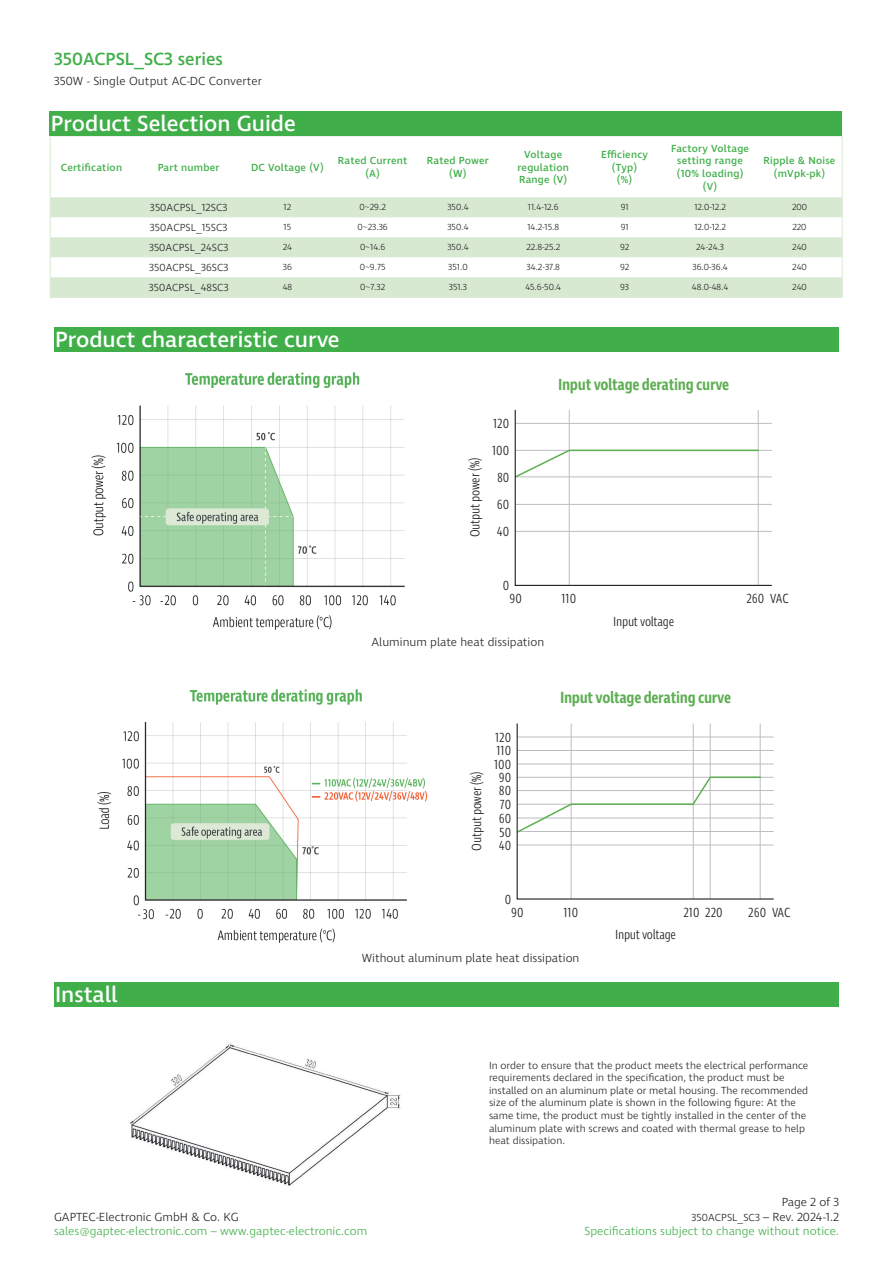
<style>
.page{position:relative;width:893px;height:1263px;background:#fff}
.page>*{position:absolute;margin:0;border:0;box-sizing:border-box;transform-origin:0 0}
.t1{font:500 22.5px "Ingra";color:#fff}
.t2{font:500 18px "Ingra";color:#40ae49}
.t3{font:600 16.5px "Ingra Cd";letter-spacing:-.02em;color:#5eae53}
.t4{font:300 13.5px "Ingra Cd";letter-spacing:-.02em;color:#231f20}
.t5{font:300 13.5px/27px "Ingra Cd";color:#231f20;text-align:center}
.t6{font:300 12px/14.4px "Ingra";color:#40ae49;text-align:right}
.t7{font:300 12px "Ingra";color:#231f20}
.t8{font:300 10.5px/12.6px "Ingra";color:#231f20}
.t9{font:500 10.5px/12.6px "Ingra";letter-spacing:.02em;color:#40ae49;text-align:center}
.t10{font:300 9px "Ingra";color:#231f20}
.s1{color:#231f20}
.s2{font-size:10.5px;color:#231f20}
</style>
<div class="page">
<svg style="left:51px;top:197px;width:791px;height:100px;fill:#d8e9d2"></svg>
<hr style="left:50px;top:136px;width:83px;height:1px;background:#d8e9d2">
<hr style="left:50px;top:136px;width:1px;height:61px;background:#d8e9d2">
<hr style="left:133px;top:136px;width:112px;height:1px;background:#d8e9d2">
<hr style="left:245px;top:136px;width:85px;height:1px;background:#d8e9d2">
<hr style="left:330px;top:136px;width:85px;height:1px;background:#d8e9d2">
<hr style="left:415px;top:136px;width:86px;height:1px;background:#d8e9d2">
<hr style="left:501px;top:136px;width:85px;height:1px;background:#d8e9d2">
<hr style="left:586px;top:136px;width:77px;height:1px;background:#d8e9d2">
<hr style="left:663px;top:136px;width:94px;height:1px;background:#d8e9d2">
<hr style="left:757px;top:136px;width:86px;height:1px;background:#d8e9d2">
<hr style="left:842px;top:136px;width:1px;height:61px;background:#d8e9d2">
<svg style="left:50px;top:197px;width:1px;height:100px"></svg>
<svg style="left:842px;top:197px;width:1px;height:100px"></svg>
<hr style="left:50px;top:297px;width:83px;height:1px;background:#d8e9d2">
<hr style="left:133px;top:297px;width:112px;height:1px;background:#d8e9d2">
<hr style="left:245px;top:297px;width:85px;height:1px;background:#d8e9d2">
<hr style="left:330px;top:297px;width:85px;height:1px;background:#d8e9d2">
<hr style="left:415px;top:297px;width:86px;height:1px;background:#d8e9d2">
<hr style="left:501px;top:297px;width:85px;height:1px;background:#d8e9d2">
<hr style="left:586px;top:297px;width:77px;height:1px;background:#d8e9d2">
<hr style="left:663px;top:297px;width:94px;height:1px;background:#d8e9d2">
<hr style="left:757px;top:297px;width:86px;height:1px;background:#d8e9d2">
<div style="left:50px;top:111px;width:792px;height:25px;background:#40ae49"></div>
<div style="left:54px;top:327px;width:785px;height:25px;background:#40ae49"></div>
<div style="left:54px;top:982px;width:785px;height:25px;background:#40ae49"></div>
<svg style="left:514px;top:409px;width:258px;height:177px"></svg>
<svg style="left:516px;top:723px;width:258px;height:177px"></svg>
<img style="left:91px;top:372px;width:314px;height:258px">
<img style="left:97px;top:689px;width:331px;height:254px">
<img style="left:129px;top:1043px;width:272px;height:143px">
<h2 class="t2" style="left:54px;top:48px;width:171px">350ACPSL_SC3 series</h2>
<p class="t7" style="left:54px;top:74px;width:209px">350W - Single Output AC-DC Converter</p>
<h1 class="t1" style="left:51px;top:109px;width:246px">Product Selection Guide</h1>
<p class="t9" style="left:61px;top:161px;width:63px">Certification</p>
<p class="t9" style="left:158px;top:161px;width:63px">Part number</p>
<p class="t9" style="left:251px;top:161px;width:74px">DC Voltage (V)</p>
<p class="t9" style="left:338px;top:155px;width:71px">Rated Current (A)</p>
<p class="t9" style="left:427px;top:155px;width:63px">Rated Power (W)</p>
<p class="t9" style="left:517px;top:149px;width:53px">Voltage regulation<br>Range (V)</p>
<p class="t9" style="left:601px;top:149px;width:48px">Efficiency (Typ)<br>(%)</p>
<p class="t9" style="left:671px;top:142px;width:80px">Factory Voltage setting range (10% loading) (V)</p>
<p class="t9" style="left:764px;top:155px;width:73px">Ripple &amp; Noise (mVpk-pk)</p>
<p class="t8" style="left:150px;top:202px;width:79px">350ACPSL_12SC3</p>
<p class="t10" style="left:284px;top:202px;width:9px">12</p>
<p class="t10" style="left:360px;top:202px;width:28px">0~29.2</p>
<p class="t10" style="left:447px;top:202px;width:23px">350.4</p>
<p class="t10" style="left:528px;top:202px;width:32px">11.4-12.6</p>
<p class="t10" style="left:621px;top:202px;width:9px">91</p>
<p class="t10" style="left:694px;top:202px;width:33px">12.0-12.2</p>
<p class="t10" style="left:792px;top:202px;width:16px">200</p>
<p class="t8" style="left:150px;top:222px;width:79px">350ACPSL_15SC3</p>
<p class="t10" style="left:284px;top:222px;width:9px">15</p>
<p class="t10" style="left:358px;top:222px;width:32px">0~23.36</p>
<p class="t10" style="left:447px;top:222px;width:23px">350.4</p>
<p class="t10" style="left:527px;top:222px;width:33px">14.2-15.8</p>
<p class="t10" style="left:621px;top:222px;width:9px">91</p>
<p class="t10" style="left:694px;top:222px;width:33px">12.0-12.2</p>
<p class="t10" style="left:792px;top:222px;width:16px">220</p>
<p class="t8" style="left:149px;top:242px;width:81px">350ACPSL_24SC3</p>
<p class="t10" style="left:283px;top:242px;width:11px">24</p>
<p class="t10" style="left:360px;top:242px;width:27px">0~14.6</p>
<p class="t10" style="left:447px;top:242px;width:23px">350.4</p>
<p class="t10" style="left:526px;top:242px;width:35px">22.8-25.2</p>
<p class="t10" style="left:620px;top:242px;width:11px">92</p>
<p class="t10" style="left:696px;top:242px;width:29px">24-24.3</p>
<p class="t10" style="left:792px;top:242px;width:16px">240</p>
<p class="t8" style="left:149px;top:262px;width:81px">350ACPSL_36SC3</p>
<p class="t10" style="left:283px;top:262px;width:11px">36</p>
<p class="t10" style="left:360px;top:262px;width:27px">0~9.75</p>
<p class="t10" style="left:448px;top:262px;width:21px">351.0</p>
<p class="t10" style="left:527px;top:262px;width:35px">34.2-37.8</p>
<p class="t10" style="left:620px;top:262px;width:11px">92</p>
<p class="t10" style="left:692px;top:262px;width:37px">36.0-36.4</p>
<p class="t10" style="left:792px;top:262px;width:16px">240</p>
<p class="t8" style="left:149px;top:282px;width:81px">350ACPSL_48SC3</p>
<p class="t10" style="left:283px;top:281px;width:11px">48</p>
<p class="t10" style="left:360px;top:281px;width:26px">0~7.32</p>
<p class="t10" style="left:449px;top:281px;width:20px">351.3</p>
<p class="t10" style="left:525px;top:281px;width:37px">45.6-50.4</p>
<p class="t10" style="left:620px;top:281px;width:11px">93</p>
<p class="t10" style="left:692px;top:281px;width:38px">48.0-48.4</p>
<p class="t10" style="left:792px;top:281px;width:16px">240</p>
<h1 class="t1" style="left:55px;top:325px;width:286px">Product characteristic curve</h1>
<h1 class="t1" style="left:55px;top:980px;width:64px">Install</h1>
<p class="t4" style="left:466px;top:537px;width:80px;rotate:-90deg">Output power (%)</p>
<p class="t5" style="left:492px;top:411px;width:19px">120<br>100<br>80<br>60<br>40</p>
<h3 class="t3" style="left:558px;top:374px;width:172px">Input voltage derating curve</h3>
<p class="t4" style="left:503px;top:577px;width:8px">0</p>
<p class="t4" style="left:509px;top:590px;width:14px">90</p>
<p class="t4" style="left:561px;top:590px;width:16px">110</p>
<p class="t4" style="left:746px;top:590px;width:44px">260 VAC</p>
<p class="t4" style="left:613px;top:613px;width:62px">Input voltage</p>
<p class="t7" style="left:372px;top:635px;width:174px">Aluminum plate heat dissipation</p>
<p class="t4" style="left:468px;top:850px;width:80px;rotate:-90deg">Output power (%)</p>
<p class="t5" style="left:494px;top:724px;width:19px">120<br>100<br>80<br>60<br>40</p>
<p class="t4" style="left:496px;top:742px;width:16px">110</p>
<p class="t4" style="left:499px;top:769px;width:14px">90</p>
<p class="t4" style="left:500px;top:796px;width:13px">70</p>
<p class="t4" style="left:499px;top:824px;width:14px">50</p>
<p class="t4" style="left:505px;top:891px;width:8px">0</p>
<h3 class="t3" style="left:560px;top:687px;width:172px">Input voltage derating curve</h3>
<p class="t4" style="left:511px;top:904px;width:14px">90</p>
<p class="t4" style="left:563px;top:904px;width:16px">110</p>
<p class="t4" style="left:683px;top:904px;width:41px">210 220</p>
<p class="t4" style="left:748px;top:904px;width:44px">260 VAC</p>
<p class="t4" style="left:615px;top:926px;width:62px">Input voltage</p>
<p class="t7" style="left:362px;top:950px;width:219px">Without aluminum plate heat dissipation</p>
<p class="t8" style="left:489px;top:1059px;width:321px">In order to ensure that the product meets the electrical performance requirements declared in the specification, the product must be installed on an aluminum plate or metal housing. The recommended size of the aluminum plate is shown in the following figure: At the same time, the product must be tightly installed in the center of the aluminum plate with screws and coated with thermal grease to help heat dissipation.</p>
<p class="t7" style="left:54px;top:1209px;width:186px">GAPTEC-Electronic GmbH &amp; Co. KG</p>
<p class="t6" style="left:54px;top:1224px;width:315px">sales@gaptec-electronic.com – www.gaptec-electronic.com</p>
<p class="t6" style="left:585px;top:1195px;width:256px"><span class="s1">Page 2 of 3<br></span><span class="s2">350ACPSL_SC3</span> <span class="s1">– Rev. 2024-1.2<br></span>Specifications subject to change without notice.</p>
</div>
